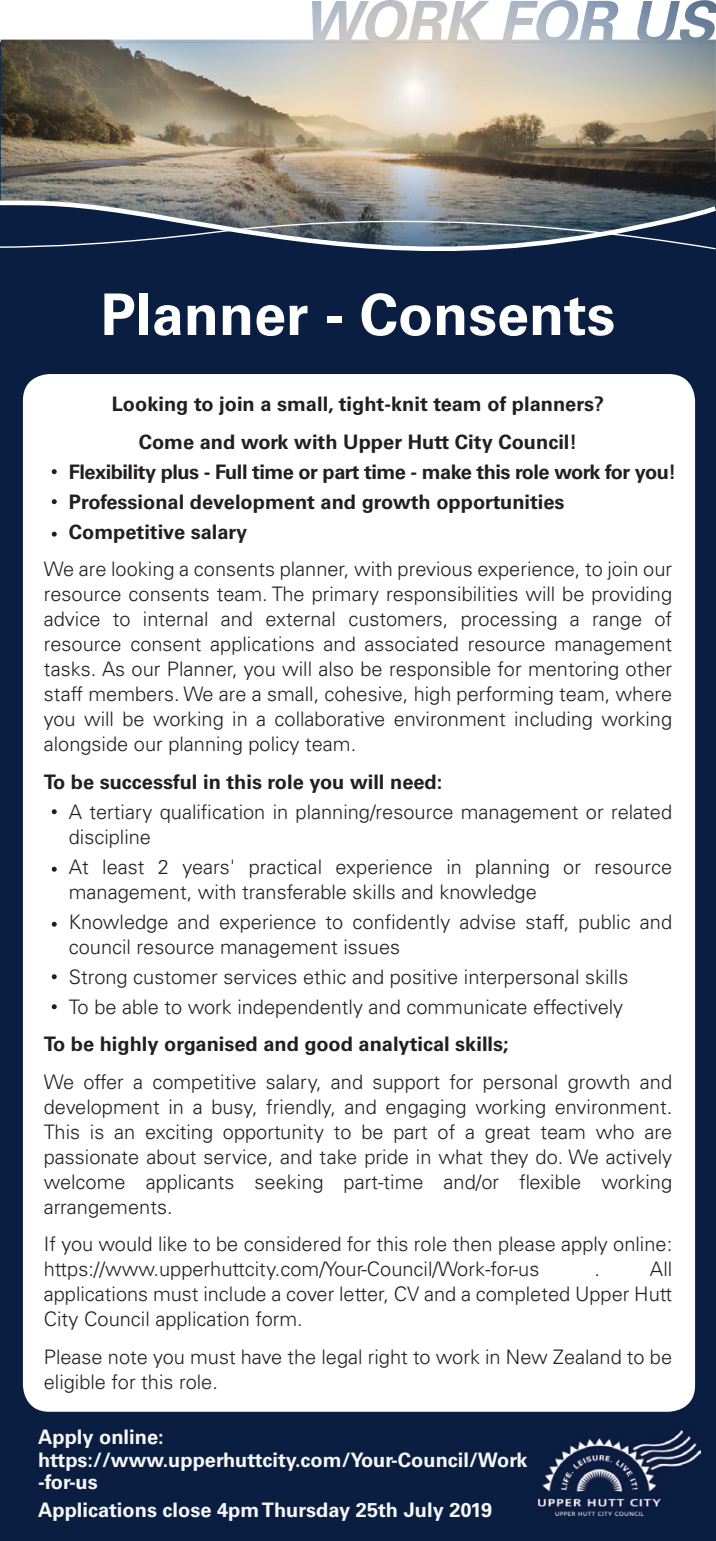
<style>
.page{position:relative;width:716px;height:1541px;background:#fff}
.page>*{position:absolute;margin:0;border:0;box-sizing:border-box;transform-origin:0 0}
.t1{font:700 57.5px "Univers LT Std";color:#fff}
.t2{font:300 20px/25px "Univers LT Std";color:#231f20}
.t3{font:700 20px/37.5px "Univers LT Std";color:#231f20;text-align:center}
.t4{font:700 20px/30px "Univers LT Std";letter-spacing:-.02em;color:#231f20}
.t5{font:700 20px/22.5px "Univers LT Std";color:#f6f8f8}
</style>
<div class="page">
<div style="left:0;top:162px;width:716px;height:1379px;background:#0a1e41"></div>
<img style="left:715px;top:162px;width:1px;height:36px">
<img style="left:1px;top:42px;width:714px;height:156px">
<img style="left:312px;top:0;width:404px;height:44px">
<svg style="left:0;top:198px;width:716px;height:53px;background:#6f7478"></svg>
<svg style="left:0;top:213px;width:716px;height:37px"></svg>
<div style="left:23px;top:374px;width:672px;height:1037px;background:#fff;border-radius:26px"></div>
<img style="left:538px;top:1430px;width:162px;height:85px">
<svg style="left:52px;top:809px;width:5px;height:5px"></svg>
<svg style="left:52px;top:469px;width:5px;height:5px"></svg>
<svg style="left:52px;top:499px;width:5px;height:5px"></svg>
<svg style="left:52px;top:532px;width:5px;height:5px"></svg>
<svg style="left:52px;top:867px;width:5px;height:5px"></svg>
<svg style="left:52px;top:922px;width:5px;height:5px"></svg>
<svg style="left:52px;top:974px;width:5px;height:5px"></svg>
<svg style="left:52px;top:1004px;width:5px;height:5px"></svg>
<h1 class="t1" style="left:101px;top:281px;width:516px">Planner - Consents</h1>
<p class="t3" style="left:112px;top:385px;width:494px">Looking to join a small, tight-knit team of planners?<br>Come and work with Upper Hutt City Council!</p>
<p class="t4" style="left:69px;top:457px;width:609px">Flexibility plus - Full time or part time - make this role work for you!<br>Professional development and growth opportunities<br>Competitive salary</p>
<p class="t2" style="left:44px;top:556px;width:630px;text-align:justify">We are looking a consents planner, with previous experience, to join our resource consents team. The primary responsibilities will be providing advice to internal and external customers, processing a range of resource consent applications and associated resource management tasks. As our Planner, you will also be responsible for mentoring other staff members. We are a small, cohesive, high performing team, where you will be working in a collaborative environment including working alongside our planning policy team.</p>
<p class="t3" style="left:44px;top:763px;width:400px">To be successful in this role you will need:</p>
<p class="t2" style="left:69px;top:799px;width:605px">A tertiary qualification in planning/resource management or related discipline</p>
<p class="t2" style="left:69px;top:854px;width:605px">At least 2 years' practical experience in planning or resource management, with transferable skills and knowledge</p>
<p class="t2" style="left:69px;top:909px;width:605px">Knowledge and experience to confidently advise staff, public and council resource management issues</p>
<p class="t2" style="left:69px;top:961px;width:561px;line-height:30px">Strong customer services ethic and positive interpersonal skills<br>To be able to work independently and communicate effectively</p>
<p class="t3" style="left:44px;top:1025px;width:466px">To be highly organised and good analytical skills;</p>
<p class="t2" style="left:44px;top:1069px;width:630px;text-align:justify">We offer a competitive salary, and support for personal growth and development in a busy, friendly, and engaging working environment.<br>This is an exciting opportunity to be part of a great team who are passionate about service, and take pride in what they do. We actively welcome applicants seeking part-time and/or flexible working arrangements.</p>
<p class="t2" style="left:44px;top:1232px;width:630px">If you would like to be considered for this role then please apply online: https://www.upperhuttcity.com/Your-Council/Work-for-us</p>
<p class="t2" style="left:44px;top:1257px;width:630px;text-align:justify;text-indent:606px">All applications must include a cover letter, CV and a completed Upper Hutt City Council application form.</p>
<p class="t2" style="left:44px;top:1344px;width:630px">Please note you must have the legal right to work in New Zealand to be eligible for this role.</p>
<p class="t5" style="left:38px;top:1426px;width:491px">Apply online: https://www.upperhuttcity.com/Your-Council/Work -for-us</p>
<p class="t5" style="left:38px;top:1498px;width:456px">Applications close 4pm Thursday 25th July 2019</p>
<p class="t2" style="left:594px;top:1257px;width:7px">.</p>
</div>
